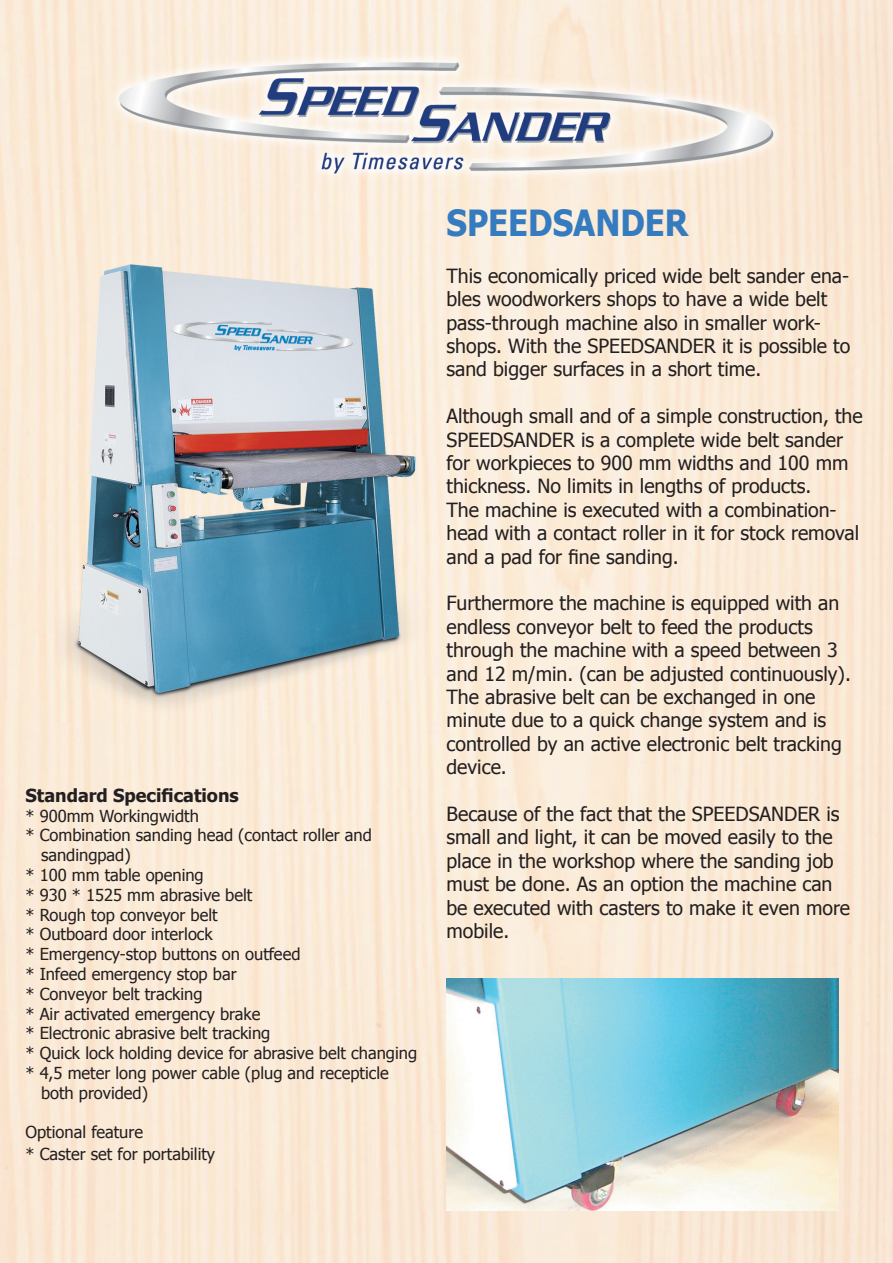
<style>
.page{position:relative;width:893px;height:1263px;background:#fff}
.page>*{position:absolute;margin:0;border:0;box-sizing:border-box;transform-origin:0 0}
.t1{font:700 36px "Tahoma";color:#357bbf;scale:.9 1}
.t2{font:19.5px/23.4px "Tahoma";color:#231f20}
.t3{font:700 18px "Tahoma";color:#231f20}
.t4{font:16.5px/21.6px "Tahoma";color:#231f20}
</style>
<div class="page">
<img style="left:0;top:0;width:893px;height:1263px">
<img style="left:446px;top:978px;width:393px;height:233px">
<p class="t3" style="left:26px;top:782px;width:215px">Standard Specifications</p>
<p class="t4" style="left:26px;top:804px;width:175px">* 900mm Workingwidth</p>
<p class="t4" style="left:26px;top:824px;width:348px">* Combination sanding head (contact roller and</p>
<p class="t4" style="left:41px;top:843px;width:91px">sandingpad)</p>
<p class="t4" style="left:26px;top:863px;width:180px">* 100 mm table opening</p>
<p class="t4" style="left:26px;top:883px;width:228px">* 930 * 1525 mm abrasive belt</p>
<p class="t4" style="left:26px;top:903px;width:194px">* Rough top conveyor belt</p>
<p class="t4" style="left:26px;top:923px;width:189px">* Outboard door interlock</p>
<p class="t4" style="left:26px;top:942px;width:276px">* Emergency-stop buttons on outfeed</p>
<p class="t4" style="left:26px;top:962px;width:213px">* Infeed emergency stop bar</p>
<p class="t4" style="left:26px;top:982px;width:179px">* Conveyor belt tracking</p>
<p class="t4" style="left:26px;top:1002px;width:236px">* Air activated emergency brake</p>
<p class="t4" style="left:26px;top:1022px;width:246px">* Electronic abrasive belt tracking</p>
<p class="t4" style="left:26px;top:1041px;width:393px">* Quick lock holding device for abrasive belt changing</p>
<p class="t4" style="left:26px;top:1061px;width:365px">* 4,5 meter long power cable (plug and recepticle</p>
<p class="t4" style="left:41px;top:1081px;width:109px">both provided)</p>
<p class="t4" style="left:26px;top:1121px;width:191px">Optional feature<br>* Caster set for portability</p>
<h1 class="t1" style="left:446px;top:198px;width:270px">SPEEDSANDER</h1>
<p class="t2" style="left:446px;top:263px;width:405px">This economically priced wide belt sander ena&shy;bles woodworkers shops to have a wide belt pass-through machine also in smaller work&shy;shops. With the SPEEDSANDER it is possible to sand bigger surfaces in a short time.</p>
<p class="t2" style="left:446px;top:403px;width:418px">Although small and of a simple construction, the SPEEDSANDER is a complete wide belt sander for workpieces to 900 mm widths and 100 mm thickness. No limits in lengths of products.<br>The machine is executed with a combination&shy;head with a contact roller in it for stock removal and a pad for fine sanding.</p>
<p class="t2" style="left:446px;top:591px;width:406px">Furthermore the machine is equipped with an endless conveyor belt to feed the products through the machine with a speed between 3 and 12 m/min. (can be adjusted continuously).<br>The abrasive belt can be exchanged in one minute due to a quick change system and is controlled by an active electronic belt tracking device.</p>
<p class="t2" style="left:446px;top:801px;width:405px">Because of the fact that the SPEEDSANDER is small and light, it can be moved easily to the place in the workshop where the sanding job must be done. As an option the machine can be executed with casters to make it even more mobile.</p>
</div>
